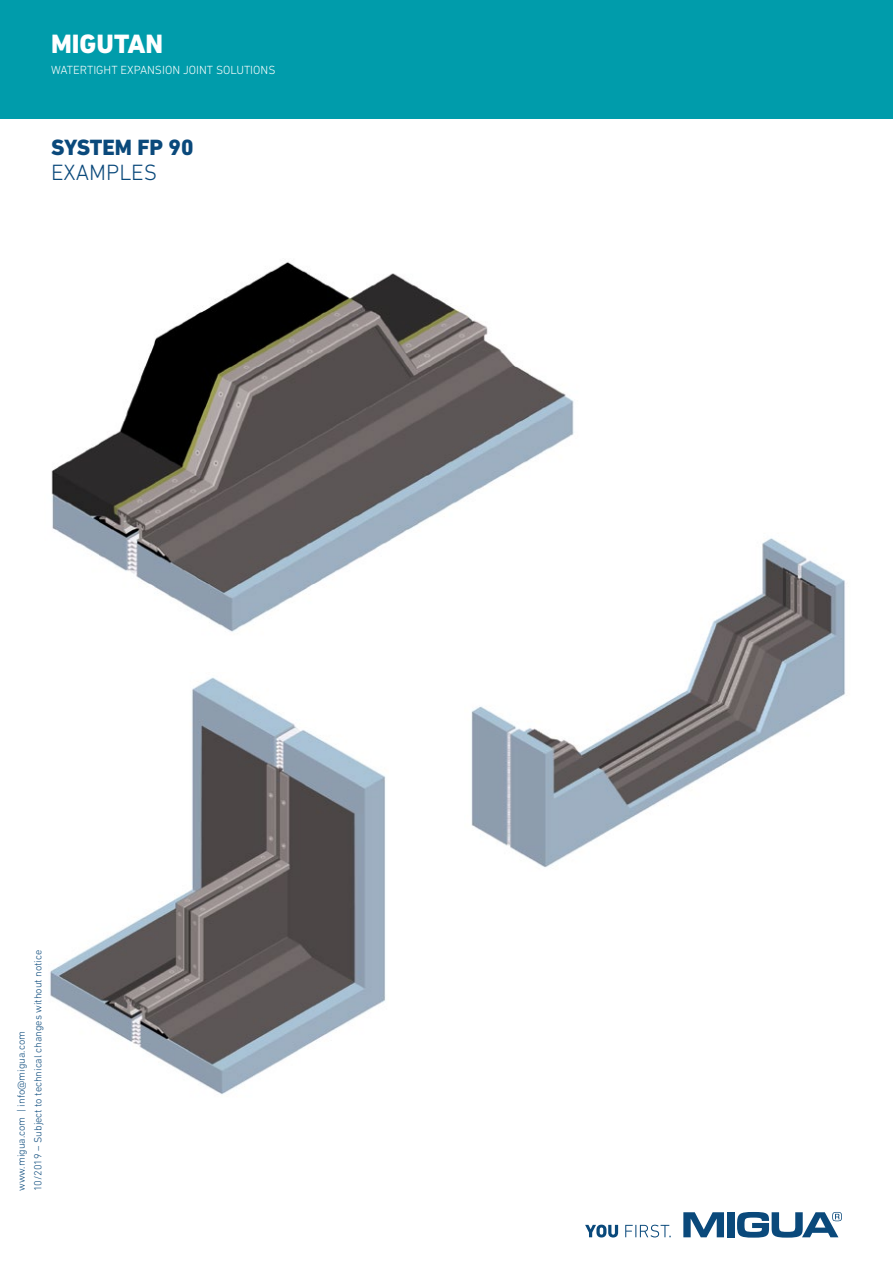
<style>
.page{position:relative;width:893px;height:1263px;background:#fff}
.page>*{position:absolute;margin:0;border:0;box-sizing:border-box;transform-origin:0 0}
.t1{font:800 27px "DIN Next LT Pro";color:#fff}
.t2{font:800 22.5px "DIN Next LT Pro";color:#0a497b}
.t3{font:300 22.5px "DIN Next LT Pro";color:#0a497b}
.t4{font:300 12px "DIN Next LT Pro";color:#fff}
.t5{font:300 10.5px/16.5px "DIN Next LT Pro";color:#0a497b}
</style>
<div class="page">
<svg style="left:683px;top:1212px;width:41px;height:25px"></svg>
<div style="left:727px;top:1212px;width:8px;height:25px;background:#0a497b"></div>
<svg style="left:737px;top:1212px;width:105px;height:25px"></svg>
<svg style="left:585px;top:1224px;width:86px;height:13px"></svg>
<img style="left:50px;top:677px;width:336px;height:418px">
<img style="left:471px;top:538px;width:374px;height:330px">
<img style="left:51px;top:261px;width:533px;height:377px">
<div style="left:0;top:0;width:893px;height:119px;background:#009cab"></div>
<h1 class="t1" style="left:51px;top:28px;width:114px">MIGUTAN</h1>
<p class="t4" style="left:51px;top:63px;width:226px">WATERTIGHT EXPANSION JOINT SOLUTIONS</p>
<h2 class="t2" style="left:51px;top:134px;width:144px">SYSTEM FP 90</h2>
<h2 class="t3" style="left:51px;top:160px;width:108px">EXAMPLES</h2>
<p class="t5" style="left:13px;top:1191px;width:243px;rotate:-90deg">www.migua.com | info@migua.com<br>10/2019 – Subject to technical changes without notice</p>
</div>
